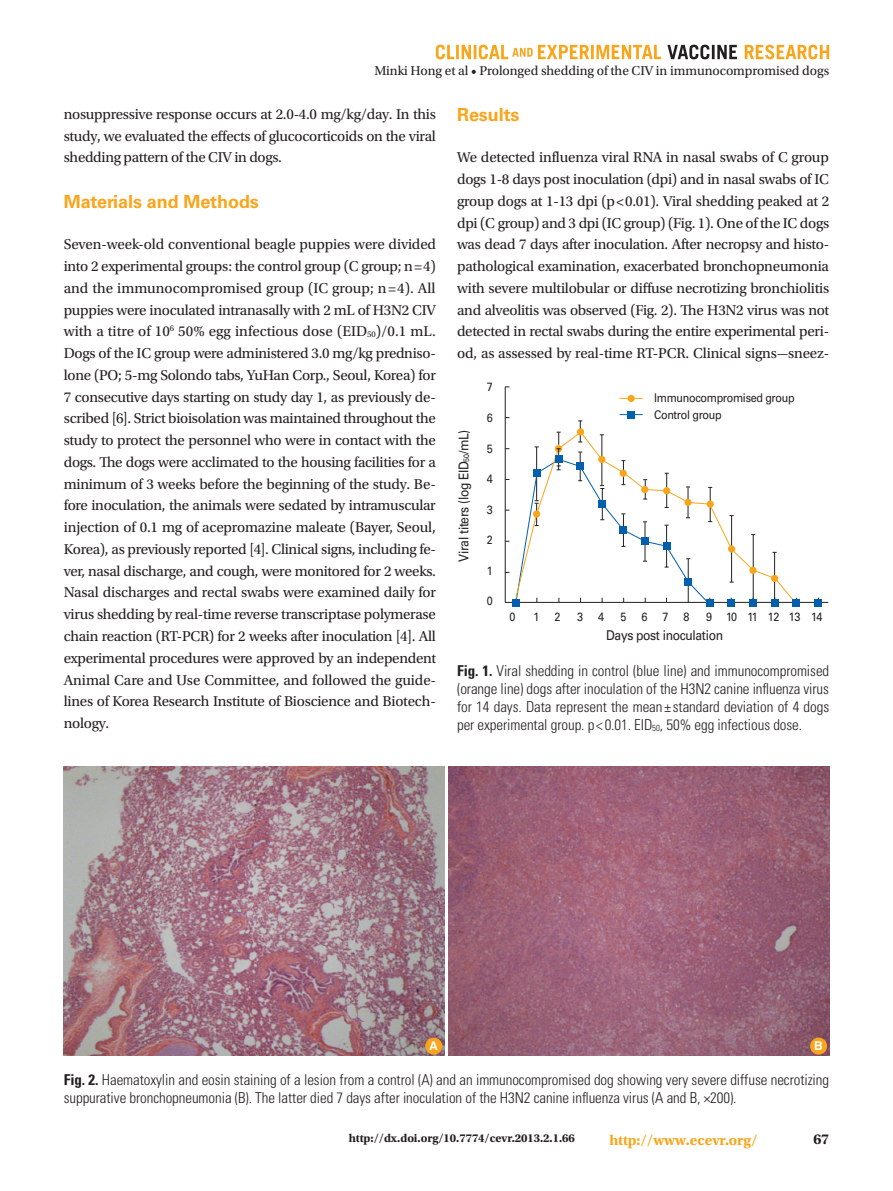
<style>
.page{position:relative;width:893px;height:1191px;background:#fff}
.page>*{position:absolute;margin:0;border:0;box-sizing:border-box;transform-origin:0 0}
.t1{font:700 18px "Univers LT Std";letter-spacing:-.005em;color:#f9a51b}
.t2{font:15px/21.8px "Utopia Std";letter-spacing:-.02em;color:#231f20;text-align:justify}
.t3{font:300 condensed 15px/18px "Univers LT Std";letter-spacing:-.005em;color:#231f20;text-align:justify}
.t4{font:700 15px "Utopia Std";letter-spacing:-.005em;color:#f9a51b}
.t5{font:700 15px "Utopia Std";color:#231f20}
.t6{font:13.5px "Utopia Std";letter-spacing:-.005em;color:#231f20}
.t7{font:13.5px "Univers LT Std";letter-spacing:-.03em;color:#231f20;scale:.9 1}
.t8{font:700 12.15px "Swiss 721 BT";color:#fff}
.t9{font:12px/16.2px "Univers LT Std";letter-spacing:-.03em;color:#231f20;scale:.9 1}
.t10{font:700 12px "Utopia Std";letter-spacing:-.005em;color:#231f20}
.s1{font-size:8.7px}
.s2{font-family:"Minion Pro"}
.s3{font-size:7.8px}
.s4{font-weight:700}
</style>
<div class="page">
<svg style="left:745px;top:45px;width:84px;height:14px"></svg>
<svg style="left:667px;top:45px;width:70px;height:14px"></svg>
<svg style="left:436px;top:45px;width:225px;height:14px"></svg>
<hr style="left:505px;top:387px;width:1px;height:215px;background:#231f20">
<hr style="left:505px;top:602px;width:323px;height:1px;background:#231f20">
<div style="left:706px;top:599px;width:8px;height:7px;background:#015fae"></div>
<div style="left:728px;top:599px;width:7px;height:7px;background:#015fae"></div>
<div style="left:814px;top:599px;width:8px;height:7px;background:#015fae"></div>
<svg style="left:620px;top:414px;width:23px;height:1px"></svg>
<div style="left:627px;top:411px;width:8px;height:7px;background:#015fae"></div>
<svg style="left:620px;top:398px;width:23px;height:1px"></svg>
<div style="left:627px;top:395px;width:8px;height:7px;background:#f9a51b;border-radius:50%"></div>
<svg style="left:712px;top:487px;width:86px;height:118px"></svg>
<div style="left:512px;top:599px;width:8px;height:7px;background:#015fae"></div>
<svg style="left:515px;top:421px;width:197px;height:183px"></svg>
<div style="left:555px;top:455px;width:7px;height:8px;background:#015fae"></div>
<hr style="left:753px;top:535px;width:1px;height:68px;background:#231f20">
<svg style="left:749px;top:566px;width:8px;height:8px"></svg>
<div style="left:771px;top:599px;width:7px;height:7px;background:#015fae"></div>
<div style="left:792px;top:599px;width:8px;height:7px;background:#015fae"></div>
<div style="left:685px;top:578px;width:7px;height:8px;background:#015fae"></div>
<div style="left:749px;top:599px;width:8px;height:7px;background:#015fae"></div>
<img style="left:64px;top:766px;width:380px;height:290px">
<img style="left:449px;top:766px;width:380px;height:290px">
<div style="left:425px;top:1037px;width:17px;height:17px;background:#f9a51b;border-radius:50%"></div>
<div style="left:810px;top:1037px;width:17px;height:17px;background:#f9a51b;border-radius:50%"></div>
<p class="t6" style="left:374px;top:63px;width:456px">Minki Hong et al • Prolonged shedding of the CIV in immunocompromised dogs</p>
<p class="t2" style="left:64px;top:103px;width:374px">nosuppressive response occurs at 2.0-4.0 mg/kg/day. In this study, we evaluated the effects of glucocorticoids on the viral shedding pattern of the CIV in dogs.</p>
<p class="t1" style="left:64px;top:191px;width:197px">Materials and Methods</p>
<p class="t2" style="left:64px;top:234px;width:374px">Seven-week-old conventional beagle puppies were divided into 2 experimental groups: the control group (C group; n=4) and the immunocompromised group (IC group; n=4). All puppies were inoculated intranasally with 2 mL of H3N2 CIV with a titre of 10<sup>6</sup> 50% egg infectious dose (EID<span class="s1">50</span>)/0.1 mL.<br>Dogs of the IC group were administered 3.0 mg/kg predniso&shy;lone (PO; 5-mg Solondo tabs, YuHan Corp., Seoul, Korea) for 7 consecutive days starting on study day 1, as previously de&shy;scribed [6]. Strict bioisolation was maintained throughout the study to protect the personnel who were in contact with the dogs. The dogs were acclimated to the housing facilities for a minimum of 3 weeks before the beginning of the study. Be&shy;fore inoculation, the animals were sedated by intramuscular injection of 0.1 mg of acepromazine maleate (Bayer, Seoul, Korea), as previously reported [4]. Clinical signs, including fe&shy;ver, nasal discharge, and cough, were monitored for 2 weeks.<br>Nasal discharges and rectal swabs were examined daily for virus shedding by real-time reverse transcriptase polymerase chain reaction (RT-PCR) for 2 weeks after inoculation [4]. All experimental procedures were approved by an independent Animal Care and Use Committee, and followed the guide&shy;lines of Korea Research Institute of Bioscience and Biotech&shy;nology.</p>
<p class="t1" style="left:457px;top:104px;width:64px">Results</p>
<p class="t2" style="left:457px;top:147px;width:374px">We detected influenza viral RNA in nasal swabs of C group dogs 1-8 days post inoculation (dpi) and in nasal swabs of IC group dogs at 1-13 dpi (p&lt;0.01). Viral shedding peaked at 2 dpi (C group) and 3 dpi (IC group) (Fig. 1). One of the IC dogs was dead 7 days after inoculation. After necropsy and histo&shy;pathological examination, exacerbated bronchopneumonia with severe multilobular or diffuse necrotizing bronchiolitis and alveolitis was observed (Fig. 2). The H3N2 virus was not detected in rectal swabs during the entire experimental peri&shy;od, as assessed by real-time RT-PCR. Clinical signs<span class="s2">-</span>sneez-</p>
<p class="t9" style="left:487px;top:379px;width:8px">7</p>
<p class="t9" style="left:487px;top:410px;width:8px">6</p>
<p class="t9" style="left:487px;top:440px;width:8px">5</p>
<p class="t9" style="left:487px;top:471px;width:8px">4</p>
<p class="t9" style="left:487px;top:501px;width:8px">3</p>
<p class="t9" style="left:487px;top:532px;width:8px">2</p>
<p class="t9" style="left:487px;top:562px;width:8px">1</p>
<p class="t9" style="left:487px;top:593px;width:8px">0</p>
<p class="t9" style="left:509px;top:608px;width:8px">0</p>
<p class="t9" style="left:534px;top:608px;width:31px">1 2</p>
<p class="t9" style="left:577px;top:608px;width:31px">3 4</p>
<p class="t9" style="left:621px;top:608px;width:78px">5 6 7 8</p>
<p class="t9" style="left:706px;top:608px;width:131px">9 10 11 12 13 14</p>
<p class="t7" style="left:606px;top:627px;width:131px">Days post inoculation</p>
<p class="t9" style="left:654px;top:390px;width:158px">Immunocompromised group<br>Control group</p>
<p class="t7" style="left:456px;top:561px;width:148px;rotate:-90deg">Viral titers (log EID<span class="s3">50</span>/mL)</p>
<p class="t3" style="left:457px;top:661px;width:374px"><span class="s4">Fig. 1.</span> Viral shedding in control (blue line) and immunocompromised (orange line) dogs after inoculation of the H3N2 canine influenza virus for 14 days. Data represent the mean ± standard deviation of 4 dogs per experimental group. p &lt; 0.01. EID<span class="s1">50</span>, 50% egg infectious dose.</p>
<p class="t8" style="left:430px;top:1038px;width:10px">A</p>
<p class="t8" style="left:814px;top:1038px;width:10px">B</p>
<p class="t3" style="left:64px;top:1071px;width:767px"><span class="s4">Fig. 2.</span> Haematoxylin and eosin staining of a lesion from a control (A) and an immunocompromised dog showing very severe diffuse necrotizing suppurative bronchopneumonia (B). The latter died 7 days after inoculation of the H3N2 canine influenza virus (A and B, ×200).</p>
<p class="t10" style="left:349px;top:1131px;width:227px">http://dx.doi.org/10.7774/cevr.2013.2.1.66</p>
<p class="t4" style="left:609px;top:1131px;width:150px">http://www.ecevr.org/</p>
<p class="t5" style="left:813px;top:1130px;width:17px">67</p>
</div>
